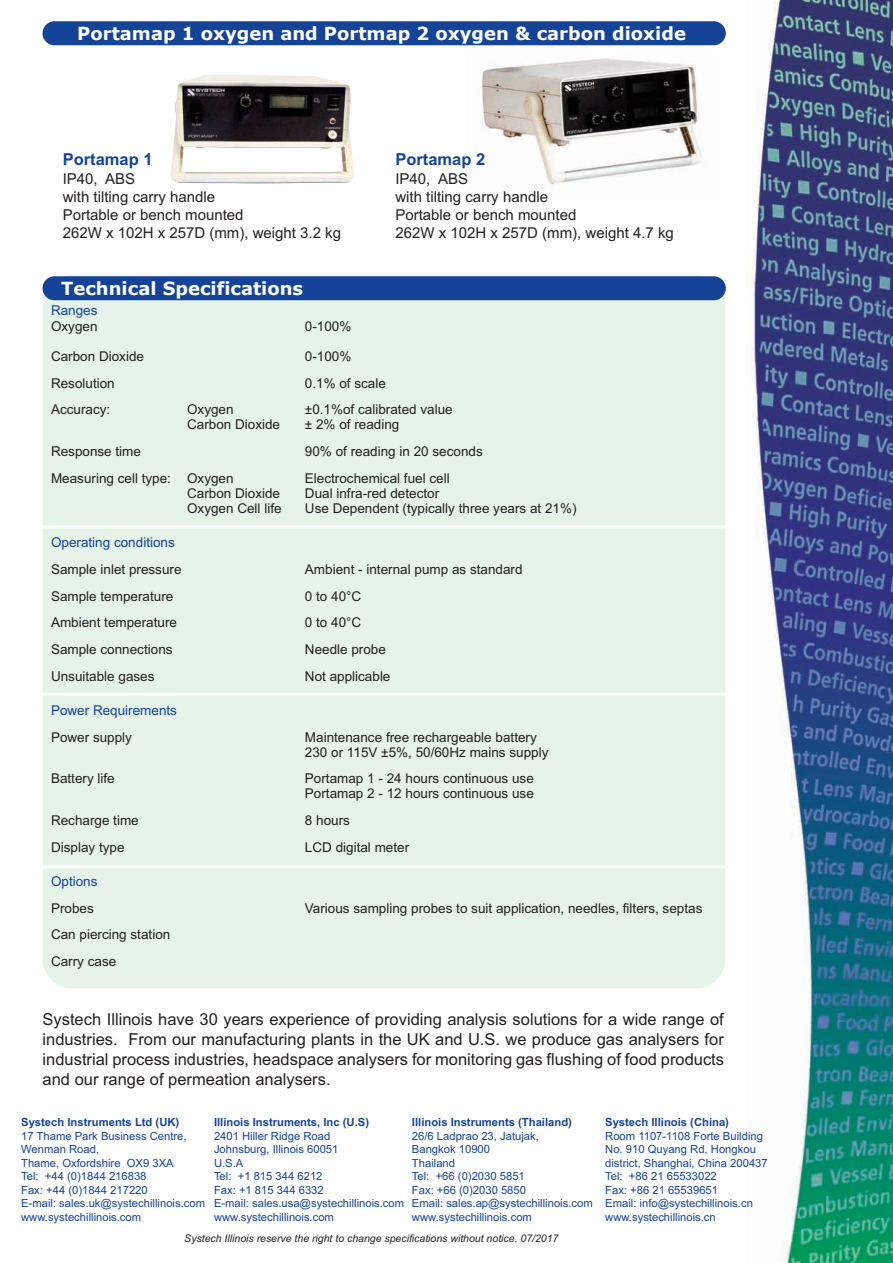
<style>
.page{position:relative;width:893px;height:1263px;background:#fff}
.page>*{position:absolute;margin:0;border:0;box-sizing:border-box;transform-origin:0 0}
.t1{font:700 18px "Verdana";color:#fff}
.t2{font:16.5px/19.8px "Arial";color:#231f20;text-align:justify}
.t3{font:700 16.5px "Arial";color:#154398}
.t4{font:15px/18px "Arial";color:#231f20}
.t5{font:13.5px/15px "Arial";color:#231f20}
.t6{font:13.5px "Arial";color:#154398}
.t7{font:11.25px/13.5px "Arial";color:#154398}
.t8{font:700 11.25px "Arial";color:#154398}
.t9{font:italic 10.5px "Arial";color:#231f20}
</style>
<div class="page">
<div style="left:46px;top:278px;width:676px;height:707px;background:#e5f3e8;border-radius:27px"></div>
<img style="left:747px;top:0;width:146px;height:1263px">
<hr style="left:34px;top:693px;width:702px;height:3px;background:#fff">
<hr style="left:34px;top:865px;width:700px;height:3px;background:#fff">
<div style="left:43px;top:276px;width:683px;height:24px;background:#154398;border-radius:12px"></div>
<div style="left:43px;top:21px;width:683px;height:24px;background:#154398;border-radius:12px"></div>
<img style="left:481px;top:58px;width:221px;height:127px">
<hr style="left:34px;top:525px;width:702px;height:3px;background:#fff">
<img style="left:171px;top:75px;width:183px;height:109px">
<h1 class="t1" style="left:77px;top:21px;width:610px">Portamap 1 oxygen and Portmap 2 oxygen &amp; carbon dioxide</h1>
<p class="t3" style="left:63px;top:150px;width:91px">Portamap 1</p>
<p class="t4" style="left:63px;top:170px;width:280px">IP40, ABS<br>with tilting carry handle<br>Portable or bench mounted<br>262W x 102H x 257D (mm), weight 3.2 kg</p>
<h1 class="t1" style="left:61px;top:277px;width:244px">Technical Specifications</h1>
<p class="t3" style="left:395px;top:150px;width:91px">Portamap 2</p>
<p class="t4" style="left:395px;top:170px;width:280px">IP40, ABS<br>with tilting carry handle<br>Portable or bench mounted<br>262W x 102H x 257D (mm), weight 4.7 kg</p>
<p class="t6" style="left:51px;top:302px;width:48px">Ranges</p>
<p class="t5" style="left:51px;top:319px;width:48px">Oxygen</p>
<p class="t5" style="left:305px;top:319px;width:48px">0-100%</p>
<p class="t5" style="left:51px;top:349px;width:95px">Carbon Dioxide</p>
<p class="t5" style="left:305px;top:349px;width:48px">0-100%</p>
<p class="t5" style="left:51px;top:376px;width:65px">Resolution</p>
<p class="t5" style="left:305px;top:376px;width:83px">0.1% of scale</p>
<p class="t5" style="left:51px;top:402px;width:61px">Accuracy:</p>
<p class="t5" style="left:187px;top:402px;width:48px">Oxygen</p>
<p class="t5" style="left:305px;top:402px;width:149px">±0.1%of calibrated value</p>
<p class="t5" style="left:187px;top:417px;width:95px">Carbon Dioxide</p>
<p class="t5" style="left:305px;top:417px;width:96px">± 2% of reading</p>
<p class="t5" style="left:51px;top:444px;width:92px">Response time</p>
<p class="t5" style="left:305px;top:444px;width:179px">90% of reading in 20 seconds</p>
<p class="t5" style="left:51px;top:471px;width:184px">Measuring cell type: Oxygen</p>
<p class="t5" style="left:305px;top:471px;width:146px">Electrochemical fuel cell</p>
<p class="t5" style="left:187px;top:486px;width:95px">Carbon Dioxide</p>
<p class="t5" style="left:305px;top:486px;width:136px">Dual infra-red detector</p>
<p class="t5" style="left:187px;top:501px;width:96px">Oxygen Cell life</p>
<p class="t5" style="left:305px;top:501px;width:273px">Use Dependent (typically three years at 21%)</p>
<p class="t6" style="left:51px;top:534px;width:125px">Operating conditions</p>
<p class="t5" style="left:51px;top:562px;width:132px">Sample inlet pressure</p>
<p class="t5" style="left:305px;top:562px;width:219px">Ambient - internal pump as standard</p>
<p class="t5" style="left:51px;top:588px;width:124px">Sample temperature</p>
<p class="t5" style="left:305px;top:588px;width:58px">0 to 40°C</p>
<p class="t5" style="left:51px;top:615px;width:128px">Ambient temperature</p>
<p class="t5" style="left:305px;top:615px;width:58px">0 to 40°C</p>
<p class="t5" style="left:51px;top:642px;width:123px">Sample connections</p>
<p class="t5" style="left:305px;top:642px;width:83px">Needle probe</p>
<p class="t5" style="left:51px;top:668px;width:105px">Unsuitable gases</p>
<p class="t5" style="left:305px;top:668px;width:87px">Not applicable</p>
<p class="t6" style="left:51px;top:702px;width:128px">Power Requirements</p>
<p class="t5" style="left:51px;top:729px;width:83px">Power supply</p>
<p class="t5" style="left:305px;top:729px;width:245px">Maintenance free rechargeable battery<br>230 or 115V ±5%, 50/60Hz mains supply</p>
<p class="t5" style="left:51px;top:771px;width:65px">Battery life</p>
<p class="t5" style="left:305px;top:771px;width:230px">Portamap 1 - 24 hours continuous use<br>Portamap 2 - 12 hours continuous use</p>
<p class="t5" style="left:51px;top:813px;width:89px">Recharge time</p>
<p class="t5" style="left:305px;top:813px;width:47px">8 hours</p>
<p class="t5" style="left:51px;top:839px;width:75px">Display type</p>
<p class="t5" style="left:305px;top:839px;width:106px">LCD digital meter</p>
<p class="t6" style="left:51px;top:873px;width:48px">Options</p>
<p class="t5" style="left:51px;top:900px;width:44px">Probes</p>
<p class="t5" style="left:305px;top:900px;width:399px">Various sampling probes to suit application, needles, filters, septas</p>
<p class="t5" style="left:51px;top:921px;width:121px;line-height:26.7px">Can piercing station<br>Carry case</p>
<p class="t2" style="left:43px;top:1010px;width:683px">Systech Illinois have 30 years experience of providing analysis solutions for a wide range of industries. From our manufacturing plants in the UK and U.S. we produce gas analysers for industrial process industries, headspace analysers for monitoring gas flushing of food products and our range of permeation analysers.</p>
<p class="t8" style="left:21px;top:1116px;width:160px">Systech Instruments Ltd (UK)</p>
<p class="t7" style="left:21px;top:1129px;width:185px">17 Thame Park Business Centre,<br>Wenman Road,<br>Thame, Oxfordshire OX9 3XA<br>Tel: +44 (0)1844 216838<br>Fax: +44 (0)1844 217220<br>E-mail: sales.uk@systechillinois.com www.systechillinois.com</p>
<p class="t8" style="left:214px;top:1116px;width:157px">Illinois Instruments, Inc (U.S)</p>
<p class="t7" style="left:214px;top:1129px;width:192px">2401 Hiller Ridge Road<br>Johnsburg, Illinois 60051<br>U.S.A<br>Tel: +1 815 344 6212<br>Fax: +1 815 344 6332<br>E-mail: sales.usa@systechillinois.com www.systechillinois.com</p>
<p class="t8" style="left:412px;top:1116px;width:162px">Illinois Instruments (Thailand)</p>
<p class="t7" style="left:412px;top:1129px;width:182px">26/6 Ladprao 23, Jatujak,<br>Bangkok 10900<br>Thailand<br>Tel: +66 (0)2030 5851<br>Fax: +66 (0)2030 5850<br>Email: sales.ap@systechillinois.com www.systechillinois.com</p>
<p class="t9" style="left:184px;top:1232px;width:376px">Systech Illinois reserve the right to change specifications without notice. 07/2017</p>
<p class="t8" style="left:605px;top:1116px;width:125px">Systech Illinois (China)</p>
<p class="t7" style="left:605px;top:1129px;width:164px">Room 1107-1108 Forte Building<br>No. 910 Quyang Rd, Hongkou district, Shanghai, China 200437<br>Tel: +86 21 65533022<br>Fax: +86 21 65539651<br>Email: info@systechillinois.cn www.systechillinois.cn</p>
</div>
